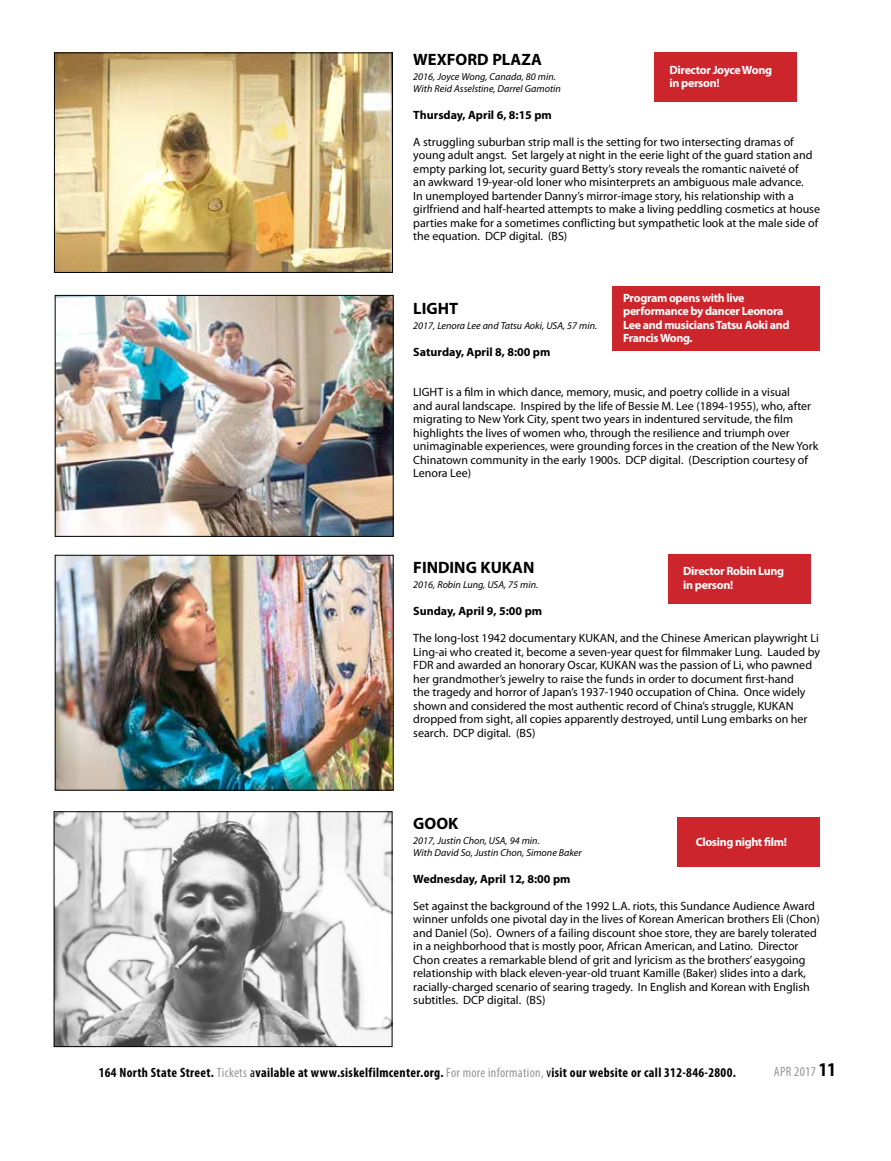
<style>
.page{position:relative;width:891px;height:1161px;background:#fff}
.page>*{position:absolute;margin:0;border:0;box-sizing:border-box;transform-origin:0 0}
.t1{font:700 16.5px "Myriad Pro";color:#000}
.t2{font:700 condensed 13.5px "Myriad Pro";letter-spacing:.025em;color:#000}
.t3{font:condensed 13.5px "Myriad Pro";letter-spacing:.025em;color:#939598}
.t4{font:12px/13.5px "Myriad Pro";color:#000}
.t5{font:700 12px/13.5px "Myriad Pro";letter-spacing:-.03em;color:#fff}
.t6{font:700 12px "Myriad Pro";color:#000}
.t7{font:italic 10.2px/12px "Myriad Pro";color:#000}
.s1{font-weight:400;color:#939598}
.s2{font-weight:400}
.s3{font-weight:700;font-size:19.5px;color:#000}
</style>
<div class="page">
<img style="left:56px;top:54px;width:335px;height:217px">
<div style="left:54px;top:52px;width:339px;height:221px;border:1px solid #000"></div>
<img style="left:57px;top:297px;width:335px;height:238px">
<div style="left:55px;top:295px;width:339px;height:242px;border:1px solid #000"></div>
<img style="left:57px;top:557px;width:335px;height:232px">
<div style="left:55px;top:555px;width:339px;height:236px;border:1px solid #000"></div>
<img style="left:56px;top:813px;width:334px;height:232px">
<div style="left:54px;top:811px;width:338px;height:236px;border:1px solid #000"></div>
<div style="left:654px;top:52px;width:143px;height:50px;background:#cd252c"></div>
<div style="left:612px;top:286px;width:208px;height:65px;background:#cd252c"></div>
<div style="left:668px;top:554px;width:143px;height:50px;background:#cd252c"></div>
<div style="left:678px;top:817px;width:142px;height:50px;background:#cd252c"></div>
<h1 class="t1" style="left:413px;top:49px;width:130px">WEXFORD PLAZA</h1>
<p class="t7" style="left:413px;top:70px;width:149px">2016, Joyce Wong, Canada, 80 min.<br>With Reid Asselstine, Darrel Gamotin</p>
<p class="t6" style="left:413px;top:107px;width:140px">Thursday, April 6, 8:15 pm</p>
<p class="t4" style="left:413px;top:135px;width:408px">A struggling suburban strip mall is the setting for two intersecting dramas of young adult angst. Set largely at night in the eerie light of the guard station and empty parking lot, security guard Betty’s story reveals the romantic naiveté of<br>an awkward 19-year-old loner who misinterprets an ambiguous male advance.<br>In unemployed bartender Danny’s mirror-image story, his relationship with a girlfriend and half-hearted attempts to make a living peddling cosmetics at house parties make for a sometimes conflicting but sympathetic look at the male side of the equation. DCP digital. (BS)</p>
<p class="t5" style="left:670px;top:62px;width:104px">Director Joyce Wong in person!</p>
<p class="t5" style="left:623px;top:290px;width:168px">Program opens with live performance by dancer Leonora<br>Lee and musicians Tatsu Aoki and<br>Francis Wong.</p>
<h1 class="t1" style="left:413px;top:298px;width:46px">LIGHT</h1>
<p class="t7" style="left:413px;top:319px;width:185px">2017, Lenora Lee and Tatsu Aoki, USA, 57 min.</p>
<p class="t6" style="left:413px;top:344px;width:139px">Saturday, April 8, 8:00 pm</p>
<p class="t4" style="left:413px;top:385px;width:407px">LIGHT is a film in which dance, memory, music, and poetry collide in a visual<br>and aural landscape. Inspired by the life of Bessie M. Lee (1894-1955), who, after migrating to New York City, spent two years in indentured servitude, the film highlights the lives of women who, through the resilience and triumph over unimaginable experiences, were grounding forces in the creation of the New York Chinatown community in the early 1900s. DCP digital. (Description courtesy of Lenora Lee)</p>
<h1 class="t1" style="left:413px;top:557px;width:123px">FINDING KUKAN</h1>
<p class="t7" style="left:413px;top:579px;width:126px">2016, Robin Lung, USA, 75 min.</p>
<p class="t6" style="left:413px;top:604px;width:130px">Sunday, April 9, 5:00 pm</p>
<p class="t4" style="left:413px;top:632px;width:408px">The long-lost 1942 documentary KUKAN, and the Chinese American playwright Li Ling-ai who created it, become a seven-year quest for filmmaker Lung. Lauded by FDR and awarded an honorary Oscar, KUKAN was the passion of Li, who pawned her grandmother’s jewelry to raise the funds in order to document first-hand<br>the tragedy and horror of Japan’s 1937-1940 occupation of China. Once widely shown and considered the most authentic record of China’s struggle, KUKAN dropped from sight, all copies apparently destroyed, until Lung embarks on her search. DCP digital. (BS)</p>
<p class="t5" style="left:683px;top:564px;width:102px">Director Robin Lung in person!</p>
<h1 class="t1" style="left:413px;top:812px;width:47px">GOOK</h1>
<p class="t7" style="left:413px;top:834px;width:170px">2017, Justin Chon, USA, 94 min.<br>With David So, Justin Chon, Simone Baker</p>
<p class="t6" style="left:413px;top:871px;width:159px">Wednesday, April 12, 8:00 pm</p>
<p class="t4" style="left:413px;top:899px;width:408px">Set against the background of the 1992 L.A. riots, this Sundance Audience Award winner unfolds one pivotal day in the lives of Korean American brothers Eli (Chon) and Daniel (So). Owners of a failing discount shoe store, they are barely tolerated in a neighborhood that is mostly poor, African American, and Latino. Director Chon creates a remarkable blend of grit and lyricism as the brothers’ easygoing relationship with black eleven-year-old truant Kamille (Baker) slides into a dark, racially-charged scenario of searing tragedy. In English and Korean with English subtitles. DCP digital. (BS)</p>
<p class="t5" style="left:696px;top:835px;width:93px">Closing night film!</p>
<p class="t2" style="left:99px;top:1064px;width:639px">164 North State Street. <span class="s1">Tickets</span> <span class="s2">a</span>vailable at www.siskelfilmcenter.org. <span class="s1">For more information,</span> <span class="s2">v</span>isit our website or call 312-846-2800.</p>
<p class="t3" style="left:774px;top:1063px;width:63px">APR 2017 <span class="s3">11</span></p>
</div>
